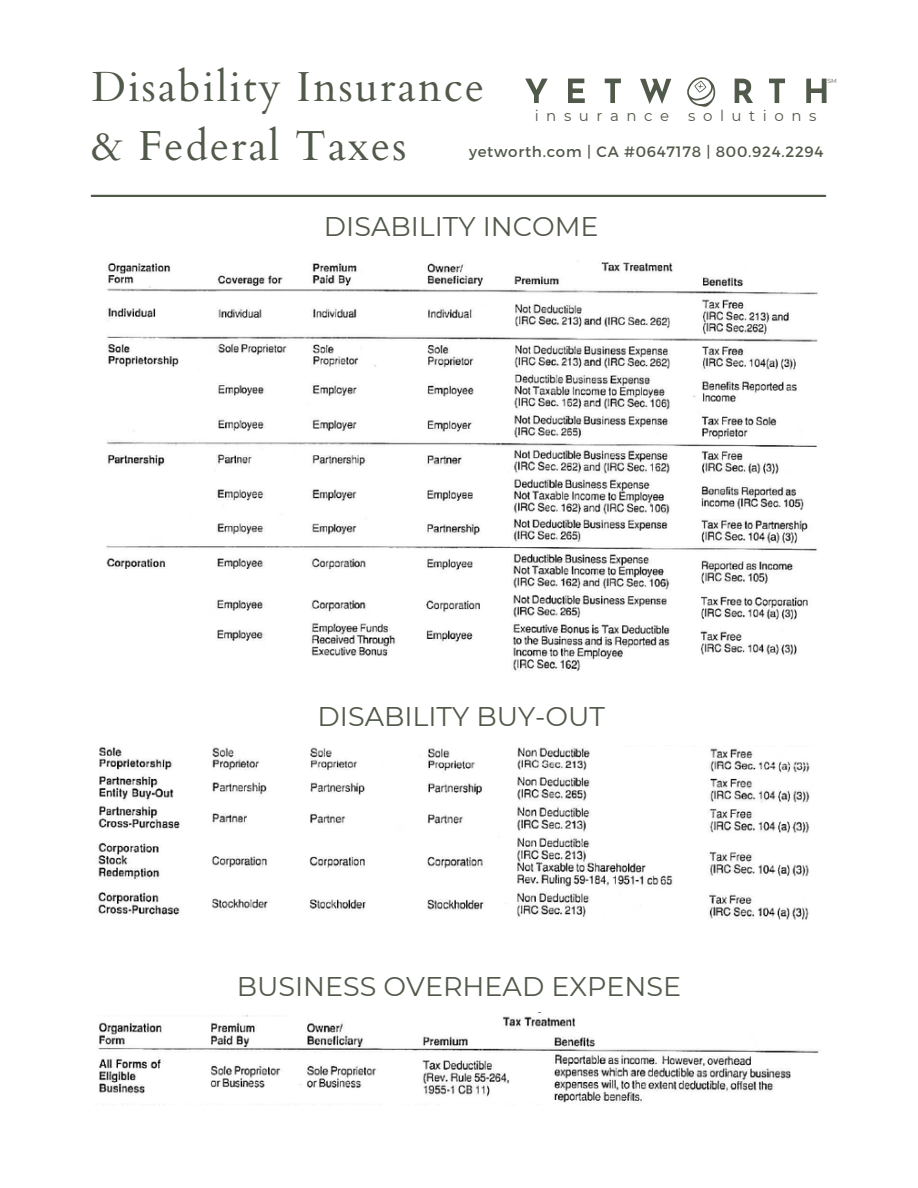
<style>
.page{position:relative;width:918px;height:1188px;background:#fff}
.page>*{position:absolute;margin:0;border:0;box-sizing:border-box;transform-origin:0 0}
.t1{font:42px/58.5px "Cardo";letter-spacing:.05em;color:#51594a}
.t2{font:27px "Montserrat";color:#51594a}
.t3{font:15px "Montserrat";letter-spacing:.05em;color:#51594a}
.t4{font:15px "Montserrat";letter-spacing:.505em;color:#51594a}
.t5{font:6px "Montserrat";color:#51594a}
</style>
<div class="page">
<svg style="left:687px;top:77px;width:28px;height:30px"></svg>
<svg style="left:525px;top:79px;width:23px;height:24px"></svg>
<svg style="left:568px;top:79px;width:17px;height:24px"></svg>
<svg style="left:605px;top:79px;width:16px;height:24px"></svg>
<svg style="left:735px;top:79px;width:18px;height:24px"></svg>
<svg style="left:769px;top:79px;width:16px;height:24px"></svg>
<svg style="left:806px;top:79px;width:21px;height:24px"></svg>
<svg style="left:640px;top:79px;width:31px;height:25px"></svg>
<hr style="left:92px;top:195px;width:733px;height:2px;background:#51594a">
<img style="left:106px;top:260px;width:712px;height:411px">
<img style="left:98px;top:747px;width:712px;height:173px">
<img style="left:98px;top:1013px;width:721px;height:92px">
<p class="t1" style="left:92px;top:59px;width:394px">Disability Insurance &amp; Federal Taxes</p>
<p class="t5" style="left:827px;top:77px;width:11px">SM</p>
<p class="t4" style="left:535px;top:106px;width:136px">insurance</p>
<p class="t4" style="left:688px;top:106px;width:130px">solutions</p>
<p class="t3" style="left:469px;top:141px;width:356px">yetworth.com | CA #0647178 | 800.924.2294</p>
<p class="t2" style="left:324px;top:210px;width:276px">DISABILITY INCOME</p>
<p class="t2" style="left:318px;top:700px;width:289px">DISABILITY BUY-OUT</p>
<p class="t2" style="left:237px;top:970px;width:446px">BUSINESS OVERHEAD EXPENSE</p>
</div>
